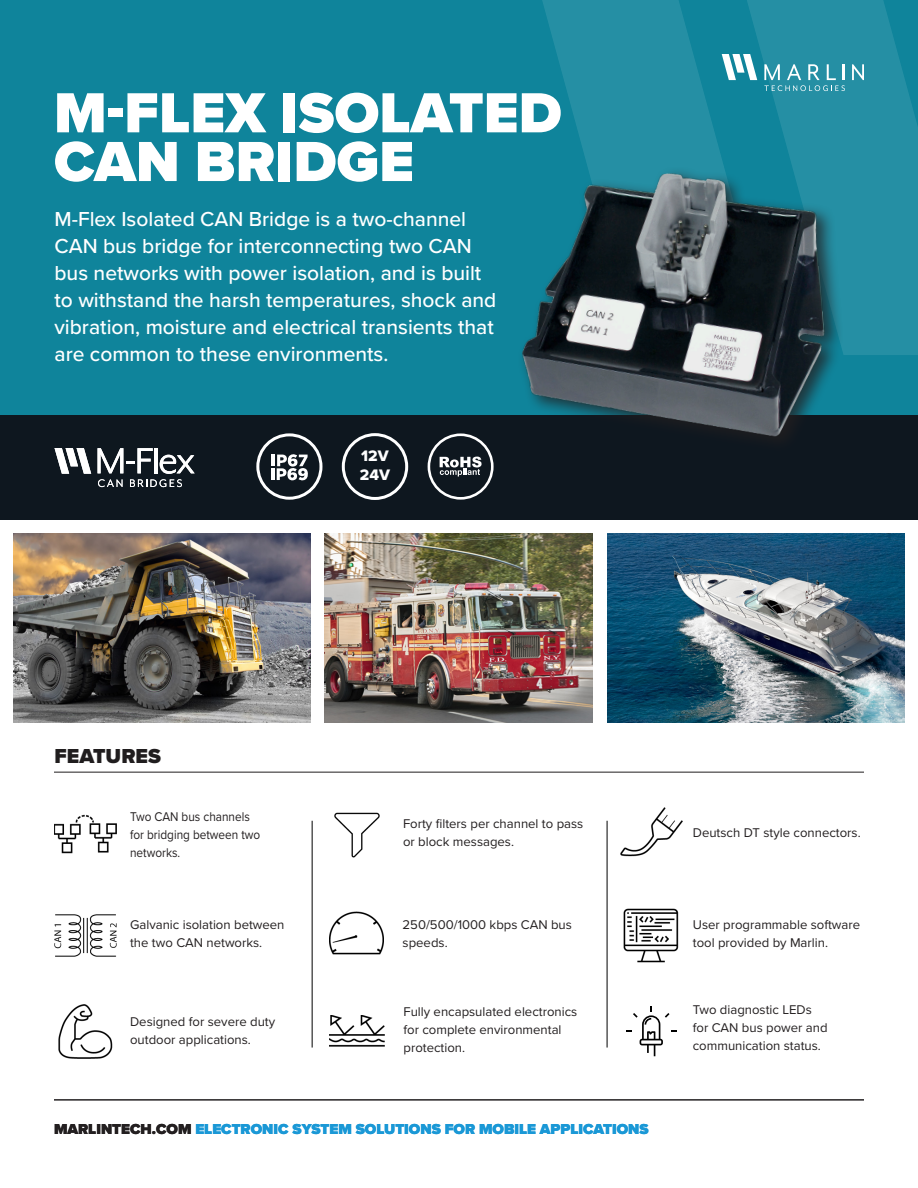
<style>
.page{position:relative;width:918px;height:1188px;background:#fff}
.page>*{position:absolute;margin:0;border:0;box-sizing:border-box;transform-origin:0 0}
.t1{font:900 58.65px/48.8px "Proxima Nova";color:#fff}
.t2{font:500 21px/27px "Proxima Nova";color:#fff}
.t3{font:900 21px "Proxima Nova";color:#201d1e}
.t4{font:15.75px/18.9px "Proxima Nova Extrabld";color:#fff}
.t5{font:900 15px "Proxima Nova";color:#1a98d6}
.Features_Bullets{font:13.2px/18px "Proxima Nova";color:#231f20}
.Features_Bullets-2{font:13.2px/18px "Proxima Nova";color:#231f20;scale:.9 1}
.s1{color:#231f20}
</style>
<div class="page">
<div style="left:0;top:0;width:918px;height:430px;background:#0f849b"></div>
<svg style="left:542px;top:0;width:194px;height:159px;fill:#258fa4"></svg>
<svg style="left:747px;top:0;width:171px;height:355px;fill:#258fa4"></svg>
<div style="left:0;top:415px;width:918px;height:105px;background:#0e171f"></div>
<svg style="left:852px;top:64px;width:12px;height:16px"></svg>
<svg style="left:764px;top:64px;width:81px;height:27px;background:#50a5b6"></svg>
<svg style="left:722px;top:54px;width:35px;height:26px"></svg>
<hr style="left:54px;top:772px;width:810px;height:1px;background:#201d1e">
<hr style="left:54px;top:1099px;width:810px;height:1px;background:#201d1e">
<img style="left:607px;top:534px;width:298px;height:189px">
<img style="left:14px;top:534px;width:297px;height:189px">
<img style="left:324px;top:534px;width:269px;height:189px">
<svg style="left:55px;top:448px;width:36px;height:26px"></svg>
<svg style="left:98px;top:448px;width:97px;height:39px"></svg>
<img style="left:489px;top:159px;width:380px;height:300px">
<div style="left:342px;top:433px;width:66px;height:67px;border:3px solid #fff;border-radius:50%"></div>
<svg style="left:440px;top:456px;width:42px;height:21px"></svg>
<div style="left:428px;top:433px;width:66px;height:67px;border:3px solid #fff;border-radius:50%"></div>
<hr style="left:271px;top:468px;width:4px;height:12px;background:#fff">
<svg style="left:272px;top:454px;width:36px;height:27px"></svg>
<div style="left:256px;top:433px;width:66px;height:67px;border:3px solid #fff;border-radius:50%"></div>
<hr style="left:312px;top:821px;width:1px;height:227px;background:#000">
<hr style="left:607px;top:821px;width:1px;height:227px;background:#000">
<img style="left:54px;top:914px;width:62px;height:43px">
<img style="left:330px;top:912px;width:54px;height:43px">
<img style="left:54px;top:814px;width:63px;height:40px">
<img style="left:334px;top:813px;width:45px;height:44px">
<img style="left:621px;top:807px;width:61px;height:50px">
<img style="left:624px;top:908px;width:54px;height:54px">
<img style="left:330px;top:1015px;width:54px;height:32px">
<img style="left:58px;top:1005px;width:54px;height:54px">
<svg style="left:626px;top:1006px;width:50px;height:50px"></svg>
<p class="t1" style="left:54px;top:88px;width:509px">M-FLEX ISOLATED<br>CAN BRIDGE</p>
<p class="t2" style="left:55px;top:205px;width:443px">M-Flex Isolated CAN Bridge is a two-channel CAN bus bridge for interconnecting two CAN bus networks with power isolation, and is built to withstand the harsh temperatures, shock and vibration, moisture and electrical transients that are common to these environments.</p>
<p class="t3" style="left:55px;top:740px;width:108px">FEATURES</p>
<p class="t4" style="left:360px;top:446px;width:32px">12V<br>24V</p>
<p class="Features_Bullets-2" style="left:130px;top:807px;width:146px">Two CAN bus channels for bridging between two networks.</p>
<p class="Features_Bullets" style="left:403px;top:815px;width:182px">Forty filters per channel to pass or block messages.</p>
<p class="Features_Bullets" style="left:693px;top:823px;width:169px">Deutsch DT style connectors.</p>
<p class="Features_Bullets" style="left:130px;top:915px;width:156px">Galvanic isolation between the two CAN networks.</p>
<p class="Features_Bullets" style="left:130px;top:1012px;width:147px">Designed for severe duty outdoor applications.</p>
<p class="Features_Bullets" style="left:403px;top:915px;width:171px">250/500/1000 kbps CAN bus speeds.</p>
<p class="Features_Bullets" style="left:693px;top:915px;width:169px">User programmable software tool provided by Marlin.</p>
<p class="Features_Bullets" style="left:403px;top:1002px;width:175px">Fully encapsulated electronics for complete environmental protection.</p>
<p class="Features_Bullets" style="left:693px;top:1000px;width:136px">Two diagnostic LEDs for CAN bus power and communication status.</p>
<p class="t5" style="left:54px;top:1118px;width:596px"><span class="s1">MARLINTECH.COM</span> ELECTRONIC SYSTEM SOLUTIONS FOR MOBILE APPLICATIONS</p>
</div>
